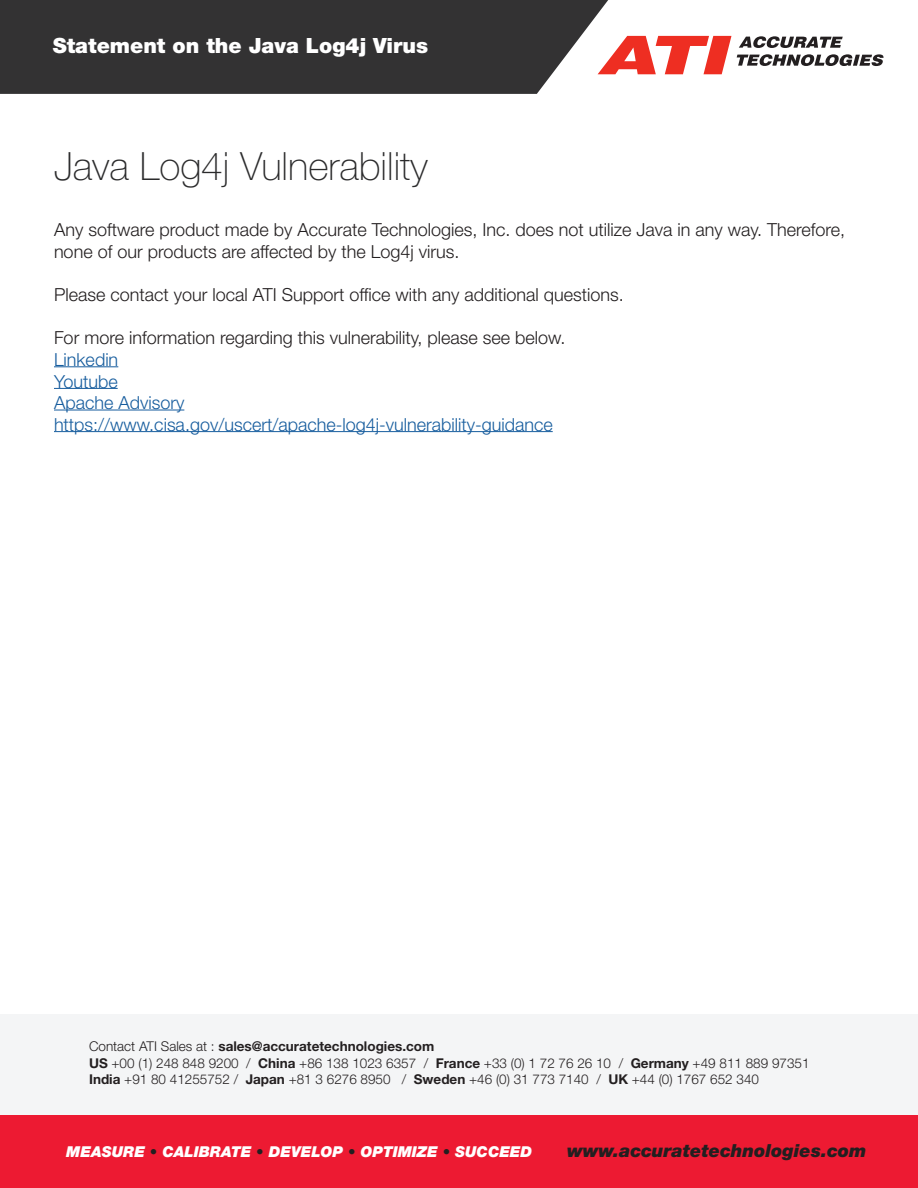
<style>
.page{position:relative;width:918px;height:1188px;background:#fff}
.page>*{position:absolute;margin:0;border:0;box-sizing:border-box;transform-origin:0 0}
.t1{font:100 39px "Helvetica Neue";color:#2b2b2c}
.t2{font:900 21px "Helvetica Neue";color:#fff}
.t3{font:300 18px/21.6px "Helvetica Neue";color:#231f20}
.t4{font:300 18px "Helvetica Neue";color:#175d9e}
.t5{font:italic 900 18px "Helvetica Neue";color:#231f20}
.t6{font:italic 900 15px "Helvetica Neue";color:#fff}
.t7{font:300 13.5px/16.2px "Helvetica Neue";color:#231f20}
.s1{font-weight:700}
.s2{color:#231f20}
</style>
<div class="page">
<div style="left:0;top:1015px;width:918px;height:113px;background:#f4f5f6"></div>
<div style="left:0;top:1115px;width:918px;height:73px;background:#ed1a32"></div>
<div style="left:0;top:0;width:615px;height:94px;background:#333233"></div>
<svg style="left:598px;top:36px;width:133px;height:38px"></svg>
<svg style="left:739px;top:36px;width:104px;height:12px"></svg>
<svg style="left:737px;top:54px;width:147px;height:12px"></svg>
<hr style="left:54px;top:366px;width:64px;height:1px;background:#175d9e">
<hr style="left:54px;top:388px;width:64px;height:1px;background:#175d9e">
<hr style="left:54px;top:410px;width:130px;height:1px;background:#175d9e">
<hr style="left:54px;top:431px;width:499px;height:1px;background:#175d9e">
<p class="t2" style="left:53px;top:33px;width:377px">Statement on the Java Log4j Virus</p>
<p class="t1" style="left:54px;top:144px;width:375px">Java Log4j Vulnerability</p>
<p class="t3" style="left:54px;top:219px;width:793px">Any software product made by Accurate Technologies, Inc. does not utilize Java in any way. Therefore, none of our products are affected by the Log4j virus.</p>
<p class="t3" style="left:54px;top:284px;width:571px">Please contact your local ATI Support office with any additional questions.</p>
<p class="t3" style="left:54px;top:327px;width:513px">For more information regarding this vulnerability, please see below.</p>
<p class="t4" style="left:54px;top:349px;width:66px">Linkedin</p>
<p class="t4" style="left:54px;top:370px;width:65px">Youtube</p>
<p class="t4" style="left:54px;top:392px;width:132px">Apache Advisory</p>
<p class="t4" style="left:54px;top:413px;width:500px">https://www.cisa.gov/uscert/apache-log4j-vulnerability-guidance</p>
<p class="t7" style="left:89px;top:1038px;width:722px">Contact ATI Sales at : <span class="s1">sales@accuratetechnologies.com<br>US</span> +00 (1) 248 848 9200 / <span class="s1">China</span> +86 138 1023 6357 / <span class="s1">France</span> +33 (0) 1 72 76 26 10 / <span class="s1">Germany</span> +49 811 889 97351<br><span class="s1">India</span> +91 80 41255752 / <span class="s1">Japan</span> +81 3 6276 8950 / <span class="s1">Sweden</span> +46 (0) 31 773 7140 / <span class="s1">UK</span> +44 (0) 1767 652 340</p>
<p class="t6" style="left:66px;top:1142px;width:467px">MEASURE <span class="s2">•</span> CALIBRATE <span class="s2">•</span> DEVELOP <span class="s2">•</span> OPTIMIZE <span class="s2">•</span> SUCCEED</p>
<p class="t5" style="left:567px;top:1139px;width:301px">www.accuratetechnologies.com</p>
</div>
